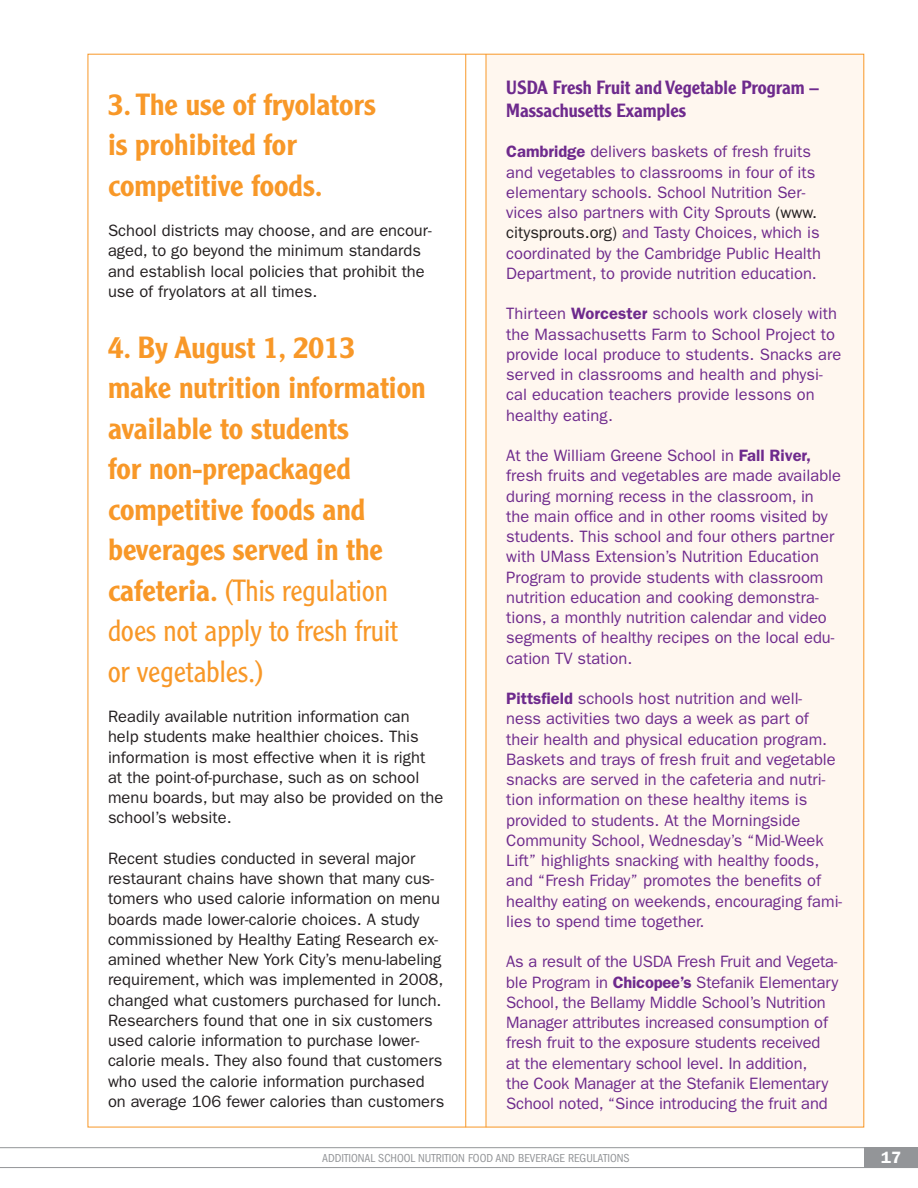
<style>
.page{position:relative;width:918px;height:1188px;background:#fff}
.page>*{position:absolute;margin:0;border:0;box-sizing:border-box;transform-origin:0 0}
.t1{font:500 30px/40.5px "Clearface Gothic LT Std";color:#f89828}
.t2{font:500 18.75px/22.5px "Clearface Gothic LT Std";color:#6e2a8d}
.t3{font:16.5px/20.2px "ITC Franklin Gothic Std";color:#6e2a8d}
.t4{font:16.5px/20.2px "ITC Franklin Gothic Std";color:#231f20}
.t5{font:600 16.5px "ITC Franklin Gothic Std";color:#fff}
.t6{font:condensed 12px "ITC Franklin Gothic Std";color:#939598}
.s1{font-weight:300}
.s2{font-weight:600}
.s3{color:#231f20}
</style>
<div class="page">
<div style="left:864px;top:1148px;width:54px;height:20px;background:#939598"></div>
<hr style="left:0;top:1147px;width:918px;height:1px;background:#939598">
<hr style="left:0;top:1167px;width:918px;height:1px;background:#939598">
<div style="left:486px;top:54px;width:378px;height:1073px;background:#fff7ef"></div>
<hr style="left:486px;top:54px;width:1px;height:1073px;background:#f89828">
<hr style="left:465px;top:54px;width:1px;height:1073px;background:#f89828">
<h1 class="t1" style="left:108px;top:84px;width:269px">3. The use of fryolators is prohibited for competitive foods.</h1>
<p class="t4" style="left:108px;top:221px;width:325px">School districts may choose, and are encour&shy;aged, to go beyond the minimum standards and establish local policies that prohibit the use of fryolators at all times.</p>
<h1 class="t1" style="left:108px;top:327px;width:319px">4. By August 1, 2013 make nutrition information available to students<br>for non-prepackaged competitive foods and beverages served in the cafeteria. <span class="s1">(This regulation does not apply to fresh fruit or vegetables.)</span></h1>
<p class="t4" style="left:108px;top:707px;width:337px">Readily available nutrition information can help students make healthier choices. This information is most effective when it is right at the point-of-purchase, such as on school menu boards, but may also be provided on the school’s website.</p>
<p class="t4" style="left:108px;top:848px;width:338px">Recent studies conducted in several major restaurant chains have shown that many cus&shy;tomers who used calorie information on menu boards made lower-calorie choices. A study commissioned by Healthy Eating Research ex&shy;amined whether New York City’s menu-labeling requirement, which was implemented in 2008, changed what customers purchased for lunch.<br>Researchers found that one in six customers used calorie information to purchase lower&shy;calorie meals. They also found that customers who used the calorie information purchased on average 106 fewer calories than customers</p>
<p class="t2" style="left:506px;top:76px;width:314px">USDA Fresh Fruit and Vegetable Program –<br>Massachusetts Examples</p>
<p class="t3" style="left:506px;top:142px;width:316px"><span class="s2">Cambridge</span> delivers baskets of fresh fruits and vegetables to classrooms in four of its elementary schools. School Nutrition Ser&shy;vices also partners with City Sprouts <span class="s3">(www. citysprouts.org)</span> and Tasty Choices, which is coordinated by the Cambridge Public Health Department, to provide nutrition education.</p>
<p class="t3" style="left:506px;top:304px;width:337px">Thirteen <span class="s2">Worcester</span> schools work closely with the Massachusetts Farm to School Project to provide local produce to students. Snacks are served in classrooms and health and physi&shy;cal education teachers provide lessons on healthy eating.</p>
<p class="t3" style="left:506px;top:445px;width:336px">At the William Greene School in <span class="s2">Fall River, </span>fresh fruits and vegetables are made available during morning recess in the classroom, in<br>the main office and in other rooms visited by students. This school and four others partner with UMass Extension’s Nutrition Education Program to provide students with classroom nutrition education and cooking demonstra&shy;tions, a monthly nutrition calendar and video segments of healthy recipes on the local edu&shy;cation TV station.</p>
<p class="t3" style="left:506px;top:688px;width:338px"><span class="s2">Pittsfield</span> schools host nutrition and well-<br>ness activities two days a week as part of their health and physical education program.<br>Baskets and trays of fresh fruit and vegetable snacks are served in the cafeteria and nutri&shy;tion information on these healthy items is provided to students. At the Morningside Community School, Wednesday’s “Mid-Week Lift” highlights snacking with healthy foods, and “Fresh Friday” promotes the benefits of healthy eating on weekends, encouraging fami&shy;lies to spend time together.</p>
<p class="t3" style="left:506px;top:952px;width:334px">As a result of the USDA Fresh Fruit and Vegeta&shy;ble Program in <span class="s2">Chicopee’s</span> Stefanik Elementary School, the Bellamy Middle School’s Nutrition Manager attributes increased consumption of fresh fruit to the exposure students received at the elementary school level. In addition,<br>the Cook Manager at the Stefanik Elementary School noted, “Since introducing the fruit and</p>
<p class="t6" style="left:322px;top:1151px;width:302px">ADDITIONAL SCHOOL NUTRITION FOOD AND BEVERAGE REGULATIONS</p>
<p class="t5" style="left:881px;top:1148px;width:21px">17</p>
</div>
